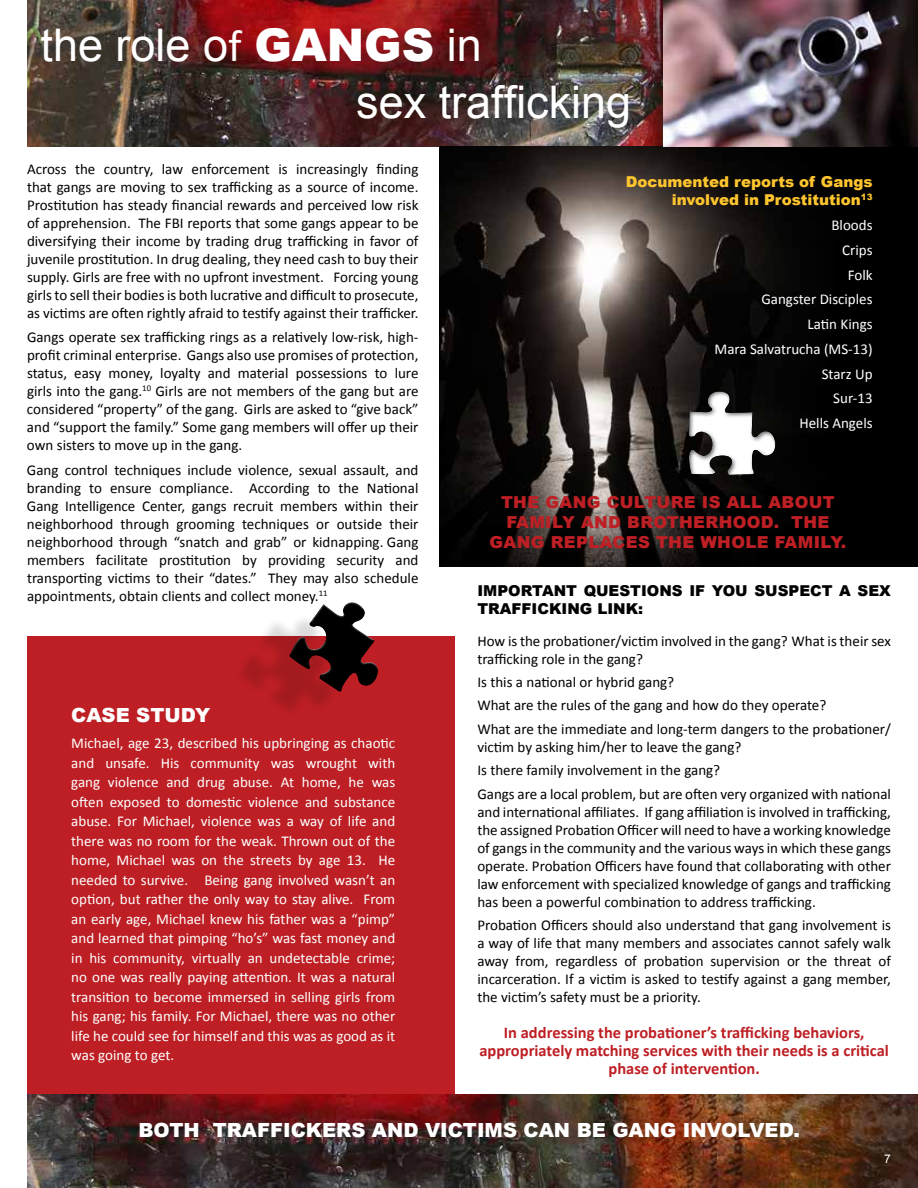
<style>
.page{position:relative;width:918px;height:1188px;background:#fff}
.page>*{position:absolute;margin:0;border:0;box-sizing:border-box;transform-origin:0 0}
.t1{font:45px/57.3px "Arial";color:#fff}
.t2{font:900 19.5px "Arial";color:#fff}
.t3{font:700 16.5px/18px "Calibri";color:#bd1f24;text-align:center}
.t4{font:900 16.5px/19.8px "Arial";letter-spacing:.02em;color:#bd1f24;text-align:center}
.t5{font:15px/18px "Calibri";color:#000;text-align:justify}
.t6{font:15px/19.5px "Calibri";color:#fff;text-align:right}
.t7{font:900 15px/18px "Arial";color:#000}
.t8{font:900 15px/18px "Arial";color:#ffc52f;text-align:right}
.t9{font:12px "Arial";color:#fff}
.s1{font-family:"Calibri"}
.s2{font-weight:900}
</style>
<div class="page">
<div style="left:27px;top:637px;width:427px;height:460px;background:#bd1f24"></div>
<img style="left:27px;top:0;width:891px;height:146px">
<img style="left:27px;top:1095px;width:891px;height:93px">
<img style="left:439px;top:146px;width:479px;height:421px">
<div style="left:686px;top:389px;width:90px;height:87px;background:#000;opacity:.67"></div>
<div style="left:235px;top:614px;width:103px;height:104px;background:#000;opacity:.14"></div>
<svg style="left:284px;top:602px;width:123px;height:104px"></svg>
<h1 class="t1" style="left:356px;top:17px;width:277px;text-indent:-316px">the role o<span class="s1">f</span> <span class="s2">GANGS</span> in<br>sex trafficking</h1>
<p class="t5" style="left:27px;top:160px;width:393px">Across the country, law enforcement is increasingly finding that gangs are moving to sex trafficking as a source of income.<br>Prostitution has steady financial rewards and perceived low risk of apprehension. The FBI reports that some gangs appear to be diversifying their income by trading drug trafficking in favor of juvenile prostitution. In drug dealing, they need cash to buy their supply. Girls are free with no upfront investment. Forcing young girls to sell their bodies is both lucrative and difficult to prosecute, as victims are often rightly afraid to testify against their trafficker.</p>
<p class="t5" style="left:27px;top:329px;width:393px">Gangs operate sex trafficking rings as a relatively low-risk, high&shy;profit criminal enterprise. Gangs also use promises of protection, status, easy money, loyalty and material possessions to lure girls into the gang.<sup>10</sup> Girls are not members of the gang but are considered “property” of the gang. Girls are asked to “give back” and “support the family.” Some gang members will offer up their own sisters to move up in the gang.</p>
<p class="t5" style="left:27px;top:461px;width:393px">Gang control techniques include violence, sexual assault, and branding to ensure compliance. According to the National Gang Intelligence Center, gangs recruit members within their neighborhood through grooming techniques or outside their neighborhood through “snatch and grab” or kidnapping. Gang members facilitate prostitution by providing security and transporting victims to their “dates.” They may also schedule appointments, obtain clients and collect money.<sup>11</sup></p>
<h2 class="t2" style="left:71px;top:701px;width:141px">CASE STUDY</h2>
<p class="t6" style="left:71px;top:733px;width:326px;text-align:justify">Michael, age 23, described his upbringing as chaotic and unsafe. His community was wrought with gang violence and drug abuse. At home, he was often exposed to domestic violence and substance abuse. For Michael, violence was a way of life and there was no room for the weak. Thrown out of the home, Michael was on the streets by age 13. He needed to survive. Being gang involved wasn’t an option, but rather the only way to stay alive. From an early age, Michael knew his father was a “pimp” and learned that pimping “ho’s” was fast money and in his community, virtually an undetectable crime; no one was really paying attention. It was a natural transition to become immersed in selling girls from his gang; his family. For Michael, there was no other life he could see for himself and this was as good as it was going to get.</p>
<p class="t8" style="left:626px;top:173px;width:248px">Documented reports of Gangs involved in Prostitution<sup>13</sup></p>
<p class="t6" style="left:715px;top:213px;width:160px;line-height:24.8px">Bloods<br>Crips<br>Folk<br>Gangster Disciples<br>Latin Kings<br>Mara Salvatrucha (MS-13)<br>Starz Up<br>Sur-13<br>Hells Angels</p>
<p class="t4" style="left:490px;top:492px;width:358px">THE GANG CULTURE IS ALL ABOUT<br>FAMILY AND BROTHERHOOD. THE<br>GANG REPLACES THE WHOLE FAMILY.</p>
<p class="t7" style="left:477px;top:581px;width:415px">IMPORTANT QUESTIONS IF YOU SUSPECT A SEX<br>TRAFFICKING LINK:</p>
<p class="t5" style="left:477px;top:632px;width:415px">How is the probationer/victim involved in the gang? What is their sex trafficking role in the gang?</p>
<p class="t5" style="left:477px;top:670px;width:415px;line-height:23.4px;text-align:left">Is this a national or hybrid gang?<br>What are the rules of the gang and how do they operate?<br>What are the immediate and long-term dangers to the probationer/</p>
<p class="t5" style="left:477px;top:735px;width:415px;line-height:23.4px;text-align:left">victim by asking him/her to leave the gang?<br>Is there family involvement in the gang?<br>Gangs are a local problem, but are often very organized with national</p>
<p class="t5" style="left:477px;top:803px;width:415px">and international affiliates. If gang affiliation is involved in trafficking, the assigned Probation Officer will need to have a working knowledge of gangs in the community and the various ways in which these gangs operate. Probation Officers have found that collaborating with other law enforcement with specialized knowledge of gangs and trafficking has been a powerful combination to address trafficking.</p>
<p class="t5" style="left:477px;top:916px;width:415px">Probation Officers should also understand that gang involvement is a way of life that many members and associates cannot safely walk away from, regardless of probation supervision or the threat of incarceration. If a victim is asked to testify against a gang member, the victim’s safety must be a priority.</p>
<p class="t3" style="left:479px;top:1024px;width:411px">In addressing the probationer’s trafficking behaviors, appropriately matching services with their needs is a critical phase of intervention.</p>
<h2 class="t2" style="left:138px;top:1116px;width:663px">BOTH TRAFFICKERS AND VICTIMS CAN BE GANG INVOLVED.</h2>
<p class="t9" style="left:884px;top:1151px;width:8px">7</p>
</div>
